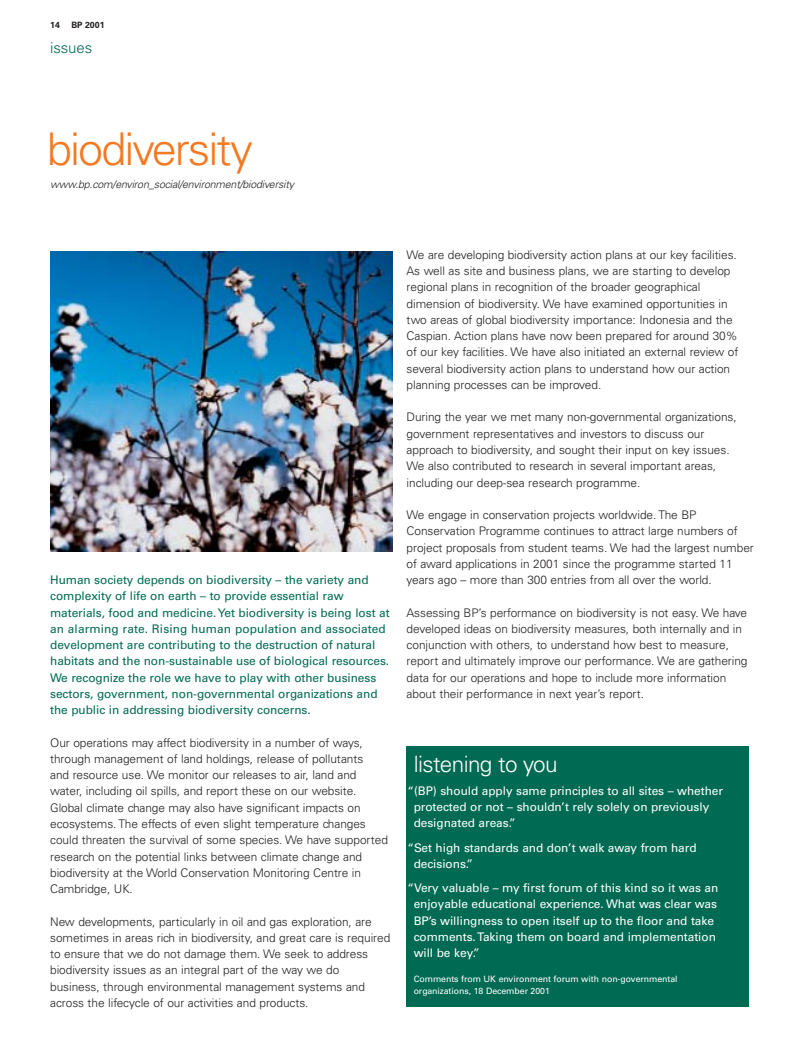
<style>
.page{position:relative;width:797px;height:1052px;background:#fff}
.page>*{position:absolute;margin:0;border:0;box-sizing:border-box;transform-origin:0 0}
.t1{font:300 45px "Univers";letter-spacing:-.045em;color:#f47920}
.t2{font:300 22.5px "Univers";letter-spacing:-.03em;color:#fff}
.t3{font:300 15px "Univers";letter-spacing:-.005em;color:#006a53}
.t4{font:300 11.88px/16.2px "Univers";letter-spacing:-.005em;color:#231f20}
.t5{font:11.88px/16.2px "Univers";letter-spacing:-.005em;color:#006a53}
.t6{font:11.88px/16.2px "Univers";letter-spacing:-.005em;color:#fff}
.t7{font:italic 300 10.62px "Univers";letter-spacing:-.015em;color:#231f20}
.t8{font:8.75px/12.5px "Univers";letter-spacing:-.005em;color:#fff}
.t9{font:700 8.75px "Univers";color:#231f20}
</style>
<div class="page">
<div style="left:406px;top:746px;width:342px;height:260px;background:#006a53"></div>
<img style="left:50px;top:252px;width:342px;height:299px">
<p class="t9" style="left:50px;top:22px;width:11px">14</p>
<p class="t9" style="left:71px;top:22px;width:35px">BP 2001</p>
<p class="t3" style="left:50px;top:42px;width:44px">issues</p>
<h1 class="t1" style="left:47px;top:133px;width:207px">biodiversity</h1>
<p class="t7" style="left:50px;top:180px;width:245px">www.bp.com/environ_social/environment/biodiversity</p>
<p class="t5" style="left:50px;top:572px;width:341px">Human society depends on biodiversity – the variety and complexity of life on earth – to provide essential raw materials, food and medicine. Yet biodiversity is being lost at an alarming rate. Rising human population and associated development are contributing to the destruction of natural habitats and the non-sustainable use of biological resources.<br>We recognize the role we have to play with other business sectors, government, non-governmental organizations and the public in addressing biodiversity concerns.</p>
<p class="t4" style="left:50px;top:735px;width:339px">Our operations may affect biodiversity in a number of ways, through management of land holdings, release of pollutants<br>and resource use. We monitor our releases to air, land and water, including oil spills, and report these on our website.<br>Global climate change may also have significant impacts on ecosystems. The effects of even slight temperature changes could threaten the survival of some species. We have supported research on the potential links between climate change and biodiversity at the World Conservation Monitoring Centre in Cambridge, UK.</p>
<p class="t4" style="left:50px;top:914px;width:341px">New developments, particularly in oil and gas exploration, are sometimes in areas rich in biodiversity, and great care is required to ensure that we do not damage them. We seek to address biodiversity issues as an integral part of the way we do business, through environmental management systems and across the lifecycle of our activities and products.</p>
<p class="t4" style="left:406px;top:247px;width:333px">We are developing biodiversity action plans at our key facilities.<br>As well as site and business plans, we are starting to develop regional plans in recognition of the broader geographical dimension of biodiversity. We have examined opportunities in two areas of global biodiversity importance: Indonesia and the Caspian. Action plans have now been prepared for around 30% of our key facilities. We have also initiated an external review of several biodiversity action plans to understand how our action planning processes can be improved.</p>
<p class="t4" style="left:406px;top:410px;width:331px">During the year we met many non-governmental organizations, government representatives and investors to discuss our approach to biodiversity, and sought their input on key issues.<br>We also contributed to research in several important areas, including our deep-sea research programme.</p>
<p class="t4" style="left:406px;top:507px;width:348px">We engage in conservation projects worldwide. The BP Conservation Programme continues to attract large numbers of project proposals from student teams. We had the largest number of award applications in 2001 since the programme started 11 years ago – more than 300 entries from all over the world.</p>
<p class="t4" style="left:406px;top:605px;width:342px">Assessing BP’s performance on biodiversity is not easy. We have developed ideas on biodiversity measures, both internally and in conjunction with others, to understand how best to measure, report and ultimately improve our performance. We are gathering data for our operations and hope to include more information about their performance in next year’s report.</p>
<h2 class="t2" style="left:413px;top:755px;width:145px">listening to you</h2>
<p class="t6" style="left:413px;top:783px;width:311px;text-indent:-6px">“(BP) should apply same principles to all sites – whether protected or not – shouldn’t rely solely on previously designated areas.”</p>
<p class="t6" style="left:413px;top:840px;width:284px;text-indent:-6px">“Set high standards and don’t walk away from hard decisions.”</p>
<p class="t6" style="left:413px;top:880px;width:306px;text-indent:-6px">“Very valuable – my first forum of this kind so it was an enjoyable educational experience. What was clear was BP’s willingness to open itself up to the floor and take comments. Taking them on board and implementation will be key.”</p>
<p class="t8" style="left:413px;top:972px;width:265px">Comments from UK environment forum with non-governmental organizations, 18 December 2001</p>
</div>
